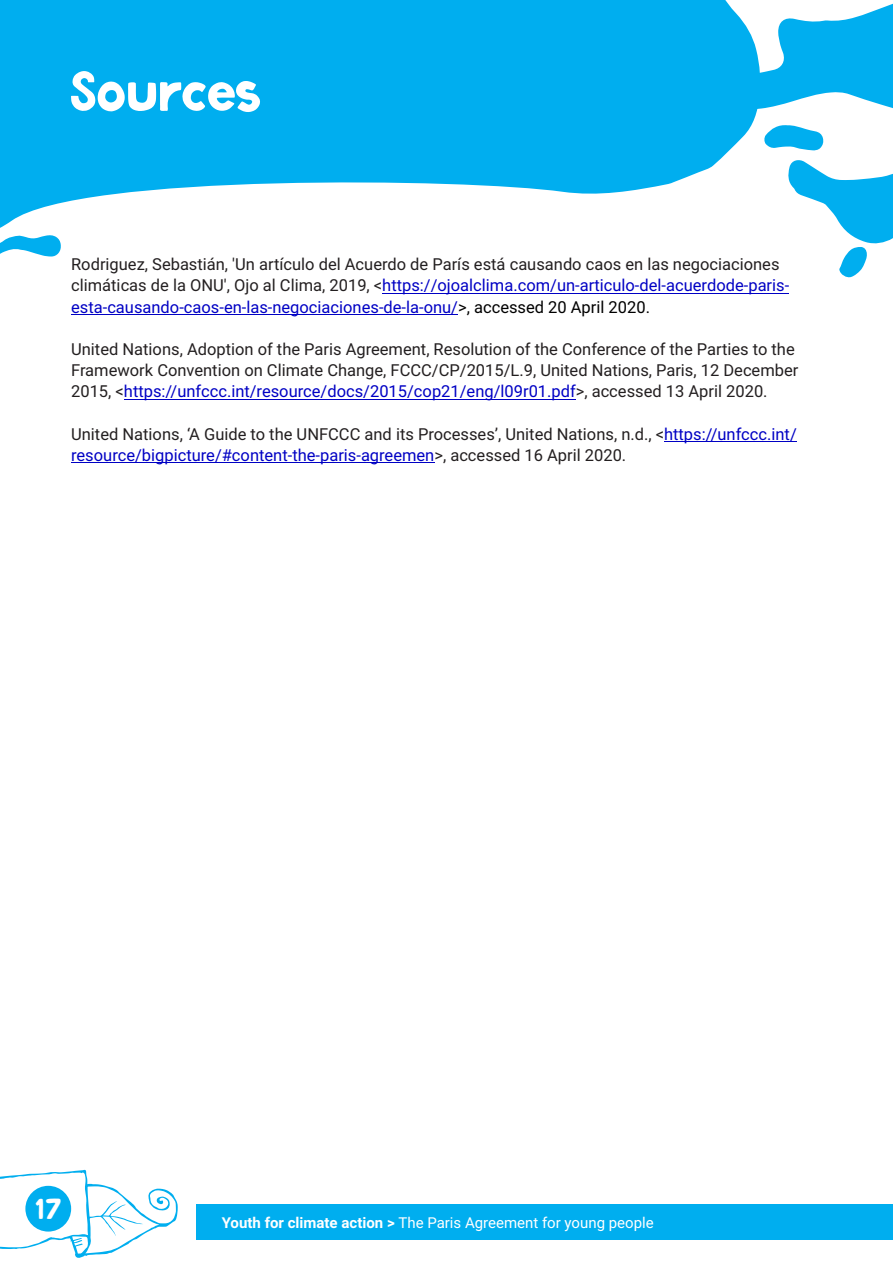
<style>
.page{position:relative;width:893px;height:1263px;background:#fff}
.page>*{position:absolute;margin:0;border:0;box-sizing:border-box;transform-origin:0 0}
.t1{font:53.1px "Bluberry";color:#fff}
.t2{font:27px "Bluberry";color:#fff}
.t3{font:16.5px/21.1px "Roboto";color:#231f20}
.t4{font:15px "Roboto";color:#fff}
.s1{color:#0000c4}
.s2{color:#000}
.s3{font-weight:700}
</style>
<div class="page">
<svg style="left:0;top:0;width:755px;height:228px;fill:#00aeef"></svg>
<svg style="left:715px;top:0;width:178px;height:118px"></svg>
<svg style="left:0;top:235px;width:61px;height:22px"></svg>
<svg style="left:764px;top:125px;width:60px;height:26px"></svg>
<svg style="left:788px;top:160px;width:105px;height:118px"></svg>
<hr style="left:108px;top:314px;width:350px;height:1px;background:#0000c4">
<hr style="left:71px;top:314px;width:36px;height:1px;background:#0000c4">
<hr style="left:383px;top:293px;width:406px;height:1px;background:#0000c4">
<hr style="left:124px;top:399px;width:452px;height:1px;background:#0000c4">
<hr style="left:664px;top:441px;width:133px;height:1px;background:#0000c4">
<hr style="left:71px;top:462px;width:363px;height:1px;background:#0000c4">
<div style="left:196px;top:1205px;width:697px;height:35px;background:#00aeef"></div>
<svg style="left:0;top:1169px;width:178px;height:89px"></svg>
<div style="left:25px;top:1186px;width:46px;height:45px;background:#00aeef;border-radius:50%"></div>
<h1 class="t1" style="left:70px;top:71px;width:193px">Sources</h1>
<p class="t3" style="left:71px;top:256px;width:720px">Rodriguez, Sebastián, 'Un artículo del Acuerdo de París está causando caos en las negociaciones climáticas de la ONU', Ojo al Clima, 2019, &lt;<span class="s1">https://ojoalclima.com/un-articulo-del-acuerdode-paris&shy;esta-causando-caos-en-las-negociaciones-de-la-onu/</span><span class="s2">&gt;, accessed 20 April 2020.</span></p>
<p class="t3" style="left:71px;top:340px;width:729px">United Nations, Adoption of the Paris Agreement, Resolution of the Conference of the Parties to the<br>Framework Convention on Climate Change, FCCC/CP/2015/L.9, United Nations, Paris, 12 December<br>2015, &lt;<span class="s1">https://unfccc.int/resource/docs/2015/cop21/eng/l09r01.pdf</span>&gt;, accessed 13 April 2020.</p>
<p class="t3" style="left:71px;top:425px;width:727px">United Nations, ‘A Guide to the UNFCCC and its Processes’, United Nations, n.d., &lt;<span class="s1">https://unfccc.int/ resource/bigpicture/#content-the-paris-agreemen</span>&gt;, accessed 16 April 2020.</p>
<h2 class="t2" style="left:35px;top:1199px;width:28px">17</h2>
<p class="t4" style="left:222px;top:1216px;width:433px"><span class="s3">Youth for climate action &gt;</span> The Paris Agreement for young people</p>
</div>
